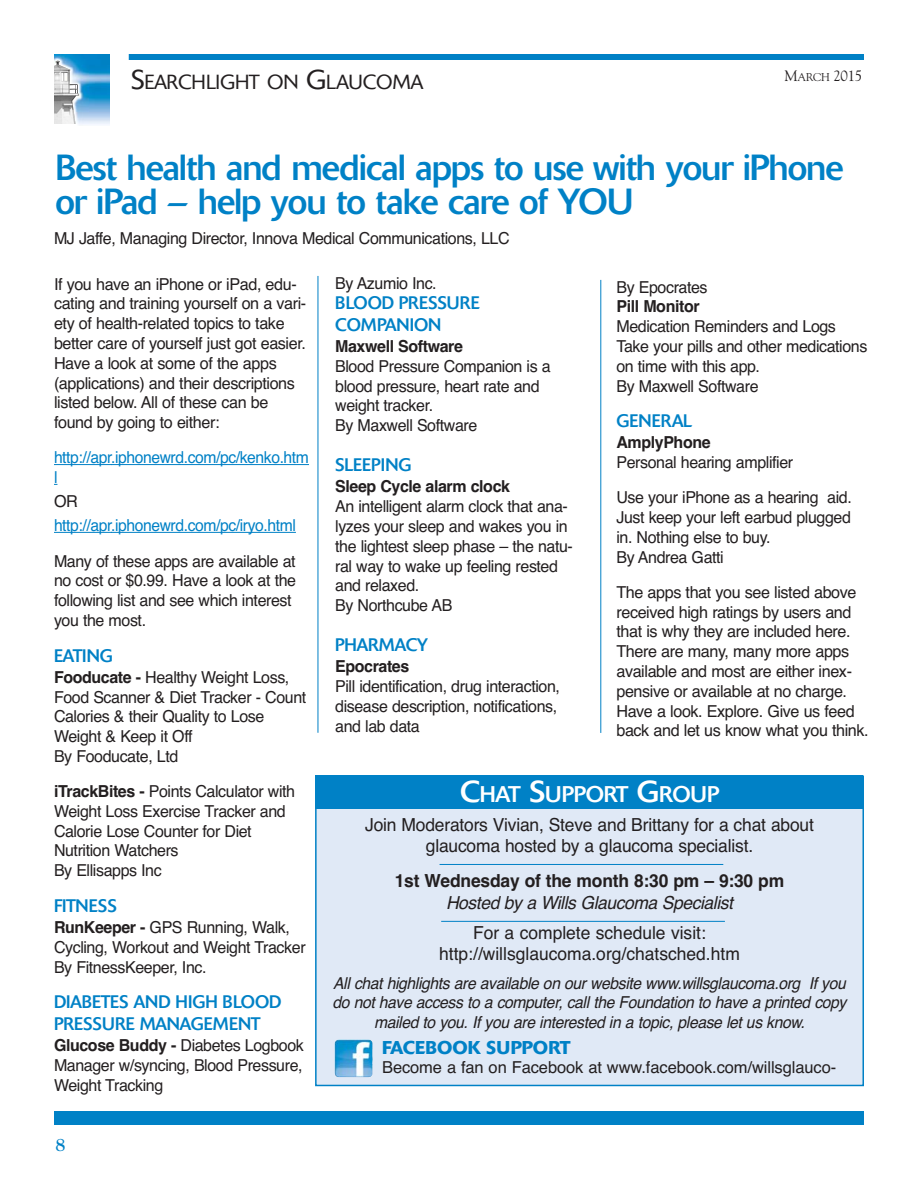
<style>
.page{position:relative;width:918px;height:1188px;background:#fff}
.page>*{position:absolute;margin:0;border:0;box-sizing:border-box;transform-origin:0 0}
.t1{font:36px/34.5px "Delta";letter-spacing:-.03em;color:#0081c6}
.t2{font:22.5px "Delta";letter-spacing:-.01em;color:#fff}
.t3{font:300 20.25px "Delta";letter-spacing:-.01em;color:#231f20}
.t4{font:500 18.45px "Delta";color:#0081c6}
.t5{font:18px/21px "Helvetica";letter-spacing:-.01em;color:#231f20;text-align:center}
.t6{font:18px/21.6px "Delta";letter-spacing:-.005em;color:#0081c6}
.t7{font:700 18px "Helvetica";letter-spacing:-.01em;color:#231f20}
.t8{font:italic 18px "Helvetica";color:#231f20}
.t9{font:18px "Delta";letter-spacing:-.025em;color:#0081c6}
.t10{font:700 18px "Goudy";color:#0081c6}
.t11{font:16.5px/19.8px "Helvetica";letter-spacing:-.025em;color:#231f20}
.t12{font:italic 16.5px/19.5px "Helvetica";letter-spacing:-.02em;color:#231f20;text-align:center;scale:.95 1}
.t13{font:16.5px/19.8px "Helvetica";letter-spacing:-.025em;color:#0081c6;scale:.95 1}
.t14{font:700 16.5px "Helvetica";letter-spacing:-.025em;color:#231f20}
.t15{font:16.5px "Helvetica";letter-spacing:-.005em;color:#231f20}
.t16{font:15px "Goudy";color:#231f20}
.s1{font-size:27px}
.s2{font-size:11.25px}
.s3{font-weight:700}
.s4{font-size:30px}
</style>
<div class="page">
<div style="left:129px;top:54px;width:735px;height:6px;background:#0081c6"></div>
<img style="left:54px;top:54px;width:55px;height:71px">
<img style="left:54px;top:60px;width:26px;height:64px">
<hr style="left:318px;top:276px;width:1px;height:457px;background:#0081c6">
<hr style="left:600px;top:280px;width:1px;height:453px;background:#0081c6">
<hr style="left:54px;top:464px;width:58px;height:1px;background:#0081c6">
<hr style="left:111px;top:464px;width:198px;height:1px;background:#0081c6">
<hr style="left:54px;top:532px;width:58px;height:1px;background:#0081c6">
<hr style="left:111px;top:532px;width:185px;height:1px;background:#0081c6">
<div style="left:54px;top:1111px;width:810px;height:13px;background:#0081c6"></div>
<div style="left:316px;top:776px;width:547px;height:309px;background:#e0e9f6"></div>
<div style="left:315px;top:776px;width:547px;height:33px;background:#0081c6"></div>
<hr style="left:440px;top:864px;width:283px;height:1px;background:#0081c6">
<hr style="left:441px;top:921px;width:284px;height:1px;background:#0081c6">
<img style="left:334px;top:1039px;width:39px;height:38px">
<p class="t3" style="left:131px;top:75px;width:294px"><span class="s1">S</span>EARCHLIGHT ON <span class="s1">G</span>LAUCOMA</p>
<p class="t16" style="left:785px;top:70px;width:79px">M<span class="s2">ARCH</span> 2015</p>
<h1 class="t1" style="left:56px;top:153px;width:789px">Best health and medical apps to use with your iPhone or iPad – help you to take care of YOU</h1>
<p class="t11" style="left:54px;top:230px;width:457px">MJ Jaffe, Managing Director, Innova Medical Communications, LLC</p>
<p class="t11" style="left:54px;top:275px;width:254px">If you have an iPhone or iPad, edu&shy;cating and training yourself on a vari&shy;ety of health-related topics to take better care of yourself just got easier.<br>Have a look at some of the apps (applications) and their descriptions listed below. All of these can be found by going to either:</p>
<p class="t13" style="left:54px;top:449px;width:270px">http://apr.iphonewrd.com/pc/kenko.htm l</p>
<p class="t11" style="left:54px;top:493px;width:25px">OR</p>
<p class="t13" style="left:54px;top:517px;width:256px">http://apr.iphonewrd.com/pc/iryo.html</p>
<p class="t11" style="left:54px;top:552px;width:244px">Many of these apps are available at no cost or $0.99. Have a look at the following list and see which interest you the most.</p>
<p class="t6" style="left:54px;top:647px;width:60px">EATING</p>
<p class="t11" style="left:54px;top:669px;width:254px"><span class="s3">Fooducate -</span> Healthy Weight Loss,<br>Food Scanner &amp; Diet Tracker - Count<br>Calories &amp; their Quality to Lose<br>Weight &amp; Keep it Off<br>By Fooducate, Ltd</p>
<p class="t11" style="left:54px;top:783px;width:243px"><span class="s3">iTrackBites -</span> Points Calculator with<br>Weight Loss Exercise Tracker and<br>Calorie Lose Counter for Diet<br>Nutrition Watchers<br>By Ellisapps Inc</p>
<p class="t6" style="left:54px;top:897px;width:64px">FITNESS</p>
<p class="t11" style="left:54px;top:919px;width:253px"><span class="s3">RunKeeper -</span> GPS Running, Walk,<br>Cycling, Workout and Weight Tracker<br>By FitnessKeeper, Inc.</p>
<p class="t6" style="left:54px;top:993px;width:229px">DIABETES AND HIGH BLOOD<br>PRESSURE MANAGEMENT</p>
<p class="t11" style="left:54px;top:1037px;width:251px;text-align:justify"><span class="s3">Glucose Buddy -</span> Diabetes Logbook Manager w/syncing, Blood Pressure, Weight Tracking</p>
<p class="t10" style="left:56px;top:1138px;width:12px">8</p>
<p class="t11" style="left:335px;top:275px;width:103px">By Azumio Inc.</p>
<p class="t6" style="left:335px;top:294px;width:146px">BLOOD PRESSURE<br>COMPANION</p>
<p class="t14" style="left:335px;top:340px;width:129px">Maxwell Software</p>
<p class="t11" style="left:335px;top:358px;width:217px">Blood Pressure Companion is a blood pressure, heart rate and weight tracker.<br>By Maxwell Software</p>
<p class="t6" style="left:335px;top:456px;width:78px">SLEEPING</p>
<p class="t14" style="left:335px;top:480px;width:176px">Sleep Cycle alarm clock</p>
<p class="t11" style="left:335px;top:498px;width:239px">An intelligent alarm clock that ana&shy;lyzes your sleep and wakes you in the lightest sleep phase – the natu&shy;ral way to wake up feeling rested and relaxed.<br>By Northcube AB</p>
<p class="t9" style="left:335px;top:639px;width:95px">PHARMACY</p>
<p class="t14" style="left:335px;top:660px;width:76px">Epocrates</p>
<p class="t11" style="left:335px;top:678px;width:226px">Pill identification, drug interaction, disease description, notifications, and lab data</p>
<p class="t11" style="left:616px;top:279px;width:93px">By Epocrates</p>
<p class="t14" style="left:616px;top:301px;width:85px">Pill Monitor</p>
<p class="t11" style="left:616px;top:318px;width:253px">Medication Reminders and Logs<br>Take your pills and other medications on time with this app.<br>By Maxwell Software</p>
<p class="t6" style="left:616px;top:412px;width:77px">GENERAL</p>
<p class="t14" style="left:616px;top:437px;width:96px">AmplyPhone</p>
<p class="t11" style="left:616px;top:446px;width:237px;line-height:35.1px">Personal hearing amplifier<br>Use your iPhone as a hearing aid.</p>
<p class="t11" style="left:616px;top:509px;width:236px">Just keep your left earbud plugged in. Nothing else to buy.<br>By Andrea Gatti</p>
<p class="t11" style="left:616px;top:584px;width:254px">The apps that you see listed above received high ratings by users and that is why they are included here.<br>There are many, many more apps available and most are either inex&shy;pensive or available at no charge.<br>Have a look. Explore. Give us feed back and let us know what you think.</p>
<h2 class="t2" style="left:460px;top:786px;width:261px"><span class="s4">C</span>HAT <span class="s4">S</span>UPPORT <span class="s4">G</span>ROUP</h2>
<p class="t5" style="left:365px;top:816px;width:450px">Join Moderators Vivian, Steve and Brittany for a chat about glaucoma hosted by a glaucoma specialist.</p>
<p class="t7" style="left:395px;top:874px;width:391px">1st Wednesday of the month 8:30 pm – 9:30 pm</p>
<p class="t8" style="left:446px;top:896px;width:292px">Hosted by a Wills Glaucoma Specialist</p>
<p class="t5" style="left:439px;top:924px;width:302px">For a complete schedule visit: http://willsglaucoma.org/chatsched.htm</p>
<p class="t12" style="left:333px;top:975px;width:545px">All chat highlights are available on our website www.willsglaucoma.org If you do not have access to a computer, call the Foundation to have a printed copy mailed to you. If you are interested in a topic, please let us know.</p>
<p class="t4" style="left:382px;top:1041px;width:190px">FACEBOOK SUPPORT</p>
<p class="t15" style="left:382px;top:1061px;width:456px">Become a fan on Facebook at www.facebook.com/willsglauco-</p>
</div>
